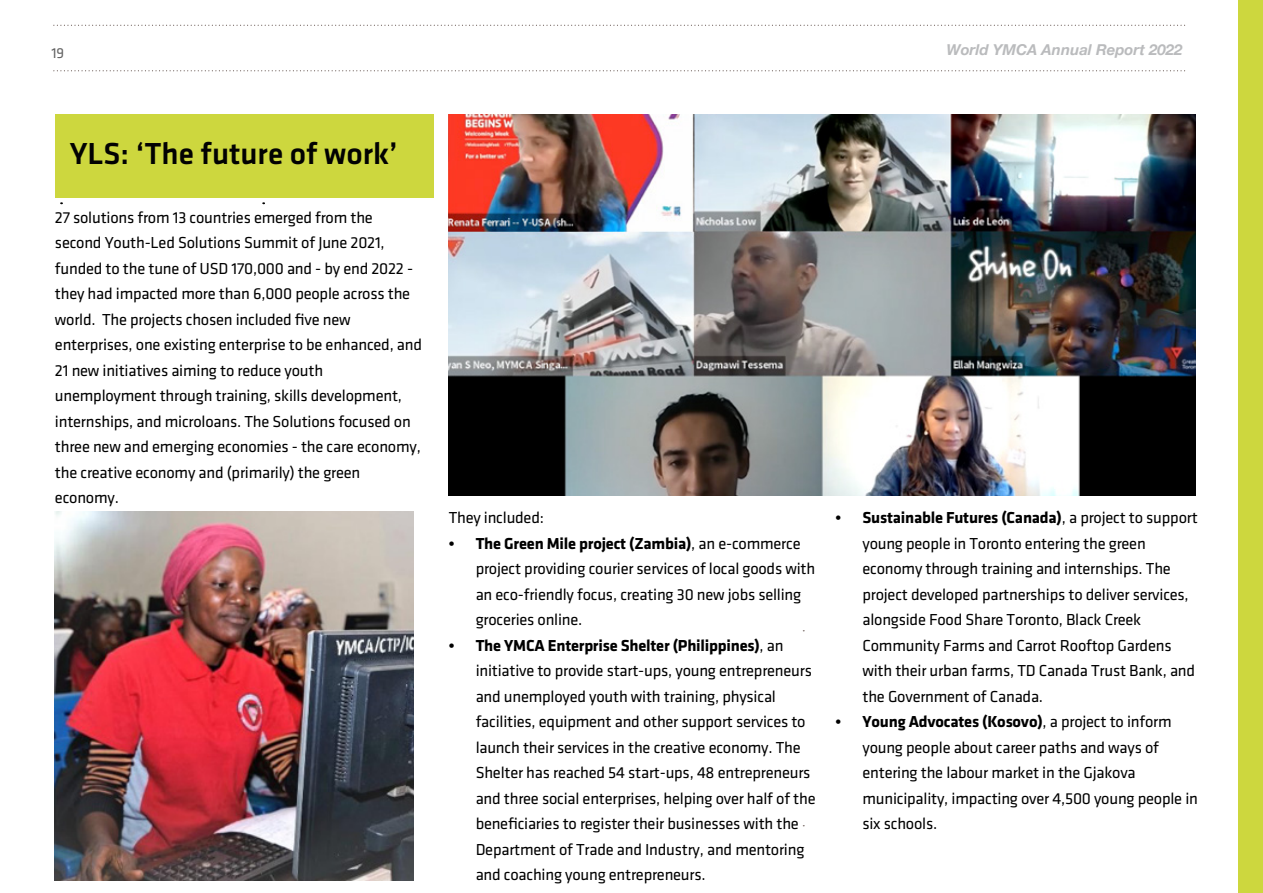
<style>
.page{position:relative;width:1263px;height:893px;background:#fff}
.page>*{position:absolute;margin:0;border:0;box-sizing:border-box;transform-origin:0 0}
.t1{font:500 31.5px "Klavika";color:#020202}
.t2{font:16.5px/25.5px "Klavika";letter-spacing:-.015em;color:#000}
.t3{font:italic 700 15px "Helvetica Neue";color:#babbbd}
.t4{font:15px "Klavika";color:#606060}
.s1{font-weight:700}
</style>
<div class="page">
<div style="left:1239px;top:0;width:24px;height:893px;background:#cdd73e"></div>
<svg style="left:54px;top:25px;width:1131px;height:1px"></svg>
<svg style="left:54px;top:70px;width:1131px;height:1px"></svg>
<img style="left:449px;top:114px;width:746px;height:382px">
<img style="left:55px;top:512px;width:359px;height:368px">
<div style="left:55px;top:114px;width:379px;height:83px;background:#cdd73e"></div>
<p class="t4" style="left:51px;top:45px;width:14px">19</p>
<p class="t3" style="left:946px;top:38px;width:237px">World YMCA Annual Report 2022</p>
<h1 class="t1" style="left:70px;top:136px;width:329px">YLS: ‘The future of work’</h1>
<p class="t2" style="left:55px;top:205px;width:369px">27 solutions from 13 countries emerged from the second Youth-Led Solutions Summit of June 2021, funded to the tune of USD 170,000 and - by end 2022 - they had impacted more than 6,000 people across the world. The projects chosen included five new enterprises, one existing enterprise to be enhanced, and 21 new initiatives aiming to reduce youth unemployment through training, skills development, internships, and microloans. The Solutions focused on three new and emerging economies - the care economy, the creative economy and (primarily) the green economy.</p>
<p class="t2" style="left:449px;top:505px;width:97px">They included:</p>
<p class="t2" style="left:476px;top:531px;width:341px;text-indent:-27px"><span class="s1">• The Green Mile project (Zambia)</span>, an e-commerce project providing courier services of local goods with an eco-friendly focus, creating 30 new jobs selling groceries online.</p>
<p class="t2" style="left:476px;top:633px;width:341px;text-indent:-27px"><span class="s1">• The YMCA Enterprise Shelter (Philippines)</span>, an initiative to provide start-ups, young entrepreneurs and unemployed youth with training, physical facilities, equipment and other support services to launch their services in the creative economy. The Shelter has reached 54 start-ups, 48 entrepreneurs and three social enterprises, helping over half of the beneficiaries to register their businesses with the Department of Trade and Industry, and mentoring and coaching young entrepreneurs.</p>
<p class="t2" style="left:862px;top:505px;width:337px;text-indent:-27px"><span class="s1">• Sustainable Futures (Canada)</span>, a project to support young people in Toronto entering the green economy through training and internships. The project developed partnerships to deliver services, alongside Food Share Toronto, Black Creek Community Farms and Carrot Rooftop Gardens with their urban farms, TD Canada Trust Bank, and the Government of Canada.</p>
<p class="t2" style="left:862px;top:709px;width:337px;text-indent:-27px"><span class="s1">• Young Advocates (Kosovo)</span>, a project to inform young people about career paths and ways of entering the labour market in the Gjakova municipality, impacting over 4,500 young people in six schools.</p>
</div>
